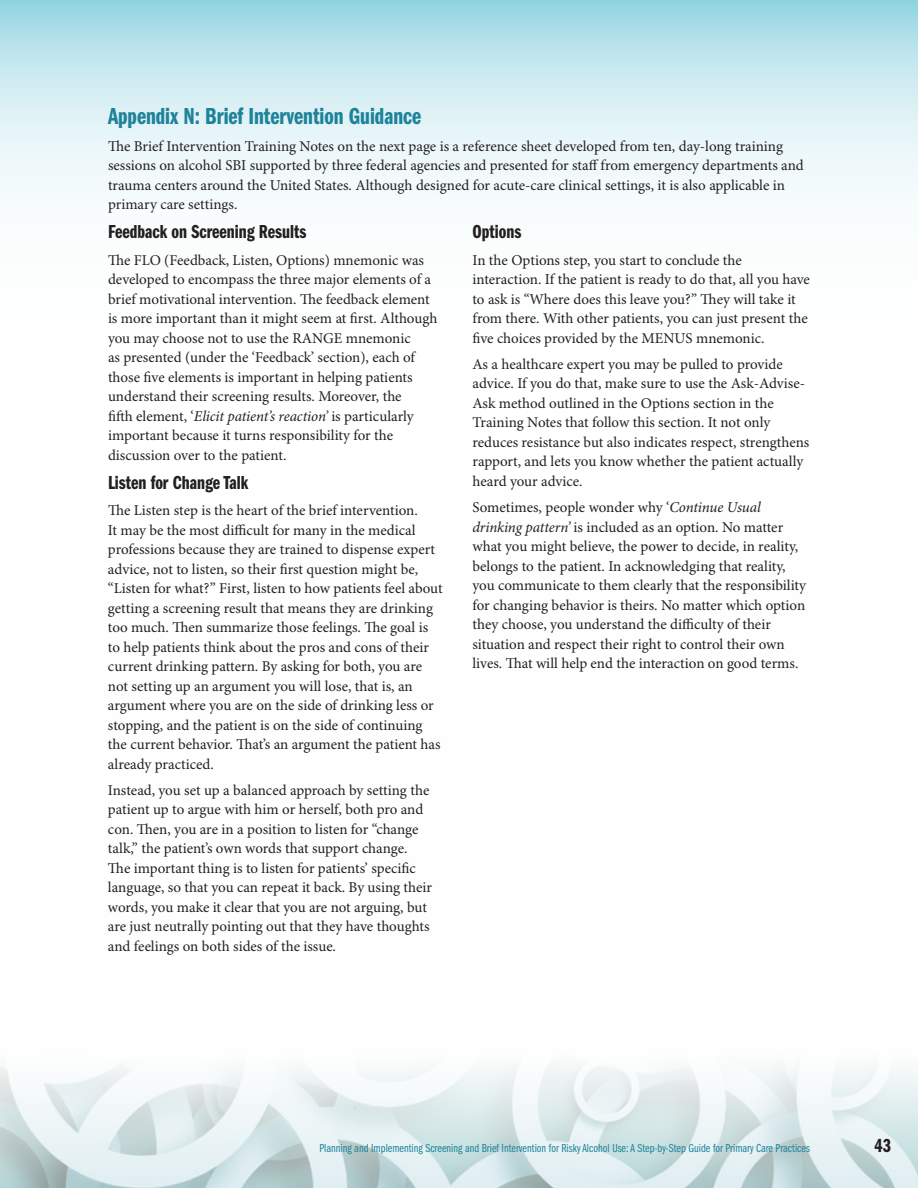
<style>
.page{position:relative;width:918px;height:1188px;background:#fff}
.page>*{position:absolute;margin:0;border:0;box-sizing:border-box;transform-origin:0 0}
.t1{font:24px "ITC Franklin Gothic Std Dm Cp";color:#1d839a}
.t2{font:19.5px "ITC Franklin Gothic Std Dm Cp";color:#231f20}
.t3{font:15px/19.5px "Minion Pro";letter-spacing:-.005em;color:#231f20}
.t4{font:12px "ITC Franklin Gothic Std Bk Cp";color:#1d839a}
.s1{font-style:italic}
</style>
<div class="page">
<img style="left:0;top:1065px;width:918px;height:123px">
<svg style="left:0;top:0;width:918px;height:194px"></svg>
<p class="t1" style="left:108px;top:103px;width:315px">Appendix N: Brief Intervention Guidance</p>
<p class="t3" style="left:108px;top:137px;width:697px">The Brief Intervention Training Notes on the next page is a reference sheet developed from ten, day-long training sessions on alcohol SBI supported by three federal agencies and presented for staff from emergency departments and trauma centers around the United States. Although designed for acute-care clinical settings, it is also applicable in primary care settings.</p>
<p class="t2" style="left:108px;top:221px;width:200px">Feedback on Screening Results</p>
<p class="t2" style="left:472px;top:221px;width:50px">Options</p>
<p class="t3" style="left:108px;top:251px;width:318px">The FLO (Feedback, Listen, Options) mnemonic was</p>
<p class="t3" style="left:472px;top:251px;width:271px">In the Options step, you start to conclude the</p>
<p class="t3" style="left:108px;top:270px;width:325px">developed to encompass the three major elements of a</p>
<p class="t3" style="left:472px;top:270px;width:339px">interaction. If the patient is ready to do that, all you have</p>
<p class="t3" style="left:108px;top:290px;width:323px">brief motivational intervention. The feedback element</p>
<p class="t3" style="left:472px;top:290px;width:325px">to ask is “Where does this leave you?” They will take it</p>
<p class="t3" style="left:108px;top:309px;width:331px">is more important than it might seem at first. Although</p>
<p class="t3" style="left:473px;top:309px;width:337px">from there. With other patients, you can just present the</p>
<p class="t3" style="left:108px;top:329px;width:304px">you may choose not to use the RANGE mnemonic</p>
<p class="t3" style="left:473px;top:329px;width:294px">five choices provided by the MENUS mnemonic.</p>
<p class="t3" style="left:108px;top:348px;width:309px">as presented (under the ‘Feedback’ section), each of</p>
<p class="t3" style="left:472px;top:355px;width:312px">As a healthcare expert you may be pulled to provide</p>
<p class="t3" style="left:108px;top:368px;width:306px">those five elements is important in helping patients</p>
<p class="t3" style="left:472px;top:375px;width:334px">advice. If you do that, make sure to use the Ask-Advise-</p>
<p class="t3" style="left:108px;top:387px;width:295px">understand their screening results. Moreover, the</p>
<p class="t3" style="left:472px;top:394px;width:303px">Ask method outlined in the Options section in the</p>
<p class="t3" style="left:108px;top:407px;width:307px">fifth element, ‘<span class="s1">Elicit patient’s reaction’</span> is particularly</p>
<p class="t3" style="left:472px;top:414px;width:299px">Training Notes that follow this section. It not only</p>
<p class="t3" style="left:108px;top:426px;width:287px">important because it turns responsibility for the</p>
<p class="t3" style="left:472px;top:433px;width:338px">reduces resistance but also indicates respect, strengthens</p>
<p class="t3" style="left:108px;top:446px;width:180px">discussion over to the patient.</p>
<p class="t3" style="left:472px;top:453px;width:332px">rapport, and lets you know whether the patient actually</p>
<p class="t2" style="left:108px;top:472px;width:142px">Listen for Change Talk</p>
<p class="t3" style="left:472px;top:472px;width:112px">heard your advice.</p>
<p class="t3" style="left:108px;top:501px;width:311px">The Listen step is the heart of the brief intervention.</p>
<p class="t3" style="left:472px;top:498px;width:290px">Sometimes, people wonder why ‘<span class="s1">Continue Usual</span></p>
<p class="t3" style="left:108px;top:521px;width:309px">It may be the most difficult for many in the medical</p>
<p class="t3" style="left:472px;top:518px;width:312px"><span class="s1">drinking pattern’</span> is included as an option. No matter</p>
<p class="t3" style="left:108px;top:540px;width:329px">professions because they are trained to dispense expert</p>
<p class="t3" style="left:472px;top:537px;width:327px">what you might believe, the power to decide, in reality,</p>
<p class="t3" style="left:108px;top:560px;width:312px">advice, not to listen, so their first question might be,</p>
<p class="t3" style="left:472px;top:557px;width:315px">belongs to the patient. In acknowledging that reality,</p>
<p class="t3" style="left:108px;top:579px;width:336px">“Listen for what?” First, listen to how patients feel about</p>
<p class="t3" style="left:472px;top:576px;width:335px">you communicate to them clearly that the responsibility</p>
<p class="t3" style="left:108px;top:599px;width:327px">getting a screening result that means they are drinking</p>
<p class="t3" style="left:472px;top:596px;width:334px">for changing behavior is theirs. No matter which option</p>
<p class="t3" style="left:108px;top:618px;width:322px">too much. Then summarize those feelings. The goal is</p>
<p class="t3" style="left:472px;top:615px;width:300px">they choose, you understand the difficulty of their</p>
<p class="t3" style="left:108px;top:638px;width:323px">to help patients think about the pros and cons of their</p>
<p class="t3" style="left:472px;top:635px;width:314px">situation and respect their right to control their own</p>
<p class="t3" style="left:108px;top:657px;width:316px">current drinking pattern. By asking for both, you are</p>
<p class="t3" style="left:472px;top:654px;width:327px">lives. That will help end the interaction on good terms.</p>
<p class="t3" style="left:108px;top:677px;width:334px">not setting up an argument you will lose, that is, an argument where you are on the side of drinking less or stopping, and the patient is on the side of continuing the current behavior. That’s an argument the patient has already practiced.</p>
<p class="t3" style="left:108px;top:781px;width:326px">Instead, you set up a balanced approach by setting the patient up to argue with him or herself, both pro and con. Then, you are in a position to listen for “change talk,” the patient’s own words that support change.<br>The important thing is to listen for patients’ specific language, so that you can repeat it back. By using their words, you make it clear that you are not arguing, but are just neutrally pointing out that they have thoughts and feelings on both sides of the issue.</p>
<p class="t4" style="left:319px;top:1141px;width:492px">Planning and Implementing Screening and Brief Intervention for Risky Alcohol Use: A Step-by-Step Guide for Primary Care Practices</p>
<h2 class="t2" style="left:874px;top:1135px;width:18px">43</h2>
</div>
